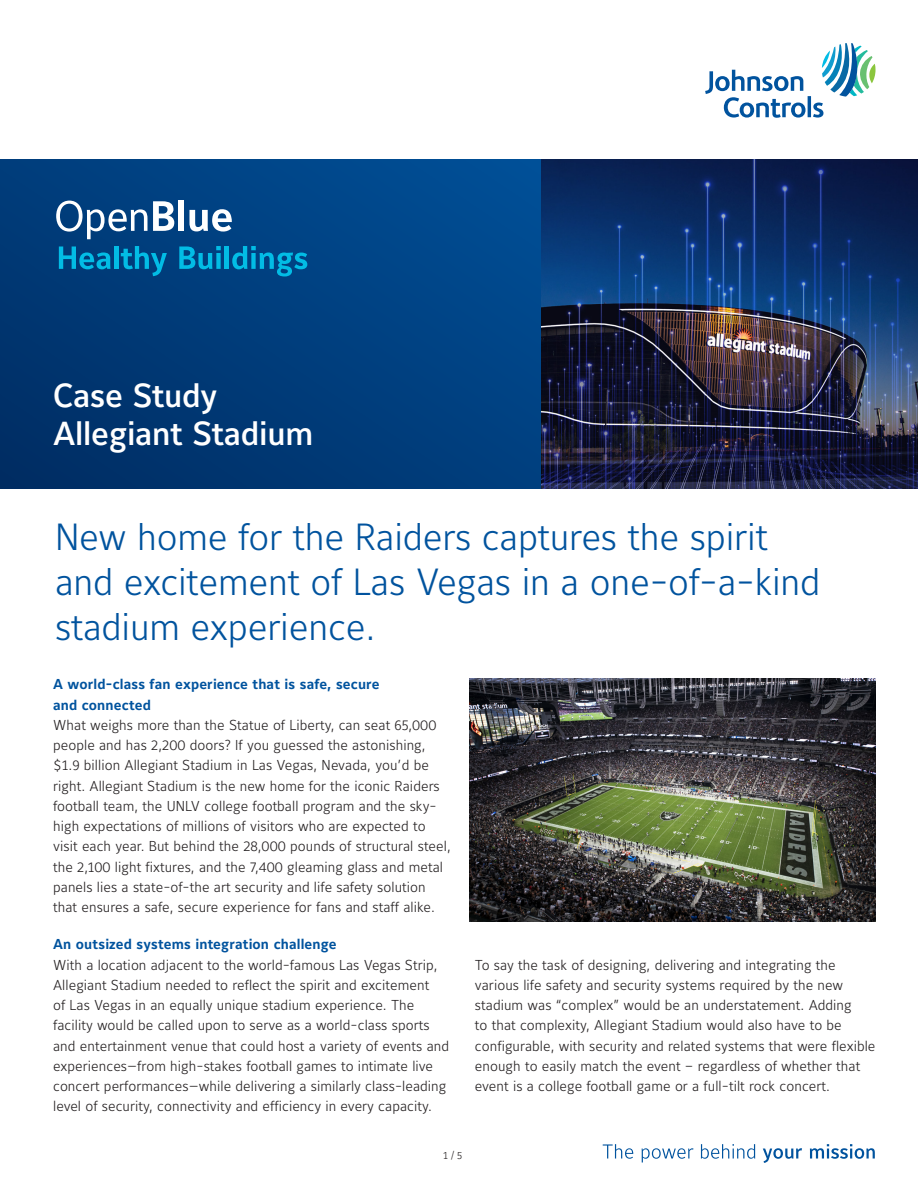
<style>
.page{position:relative;width:918px;height:1188px;background:#fff}
.page>*{position:absolute;margin:0;border:0;box-sizing:border-box;transform-origin:0 0}
._00_Title_-_Blue_25p{font:300 37.5px/45px "Maurea Jci Lf ML";letter-spacing:-.005em;color:#01539e}
.Cover_title__-_white{font:500 33px/37.5px "Maurea Jci Lf ML";letter-spacing:-.005em;color:#fff}
._01_Body_text_-_Blac{font:300 14.25px/20.2px "Maurea Jci Lf ML";letter-spacing:.005em;color:#231f20}
._02_Subtitle_level_2{font:700 14.25px/20.2px "Maurea Jci Lf ML";letter-spacing:.01em;color:#01539e}
.t1{font:300 10.5px "Maurea Jci Lf ML";color:#231f20}
</style>
<div class="page">
<img style="left:541px;top:159px;width:377px;height:329px">
<svg style="left:705px;top:43px;width:171px;height:75px"></svg>
<svg style="left:603px;top:1144px;width:272px;height:19px"></svg>
<div style="left:0;top:160px;width:541px;height:328px;background:linear-gradient(to right,#00346d,#00488c)"></div>
<img style="left:470px;top:679px;width:405px;height:243px">
<svg style="left:56px;top:201px;width:91px;height:38px"></svg>
<svg style="left:153px;top:201px;width:21px;height:30px"></svg>
<div style="left:179px;top:201px;width:5px;height:30px;background:#fff"></div>
<svg style="left:190px;top:209px;width:42px;height:23px"></svg>
<svg style="left:59px;top:246px;width:51px;height:23px"></svg>
<div style="left:114px;top:246px;width:5px;height:23px;background:#02bce5"></div>
<svg style="left:121px;top:246px;width:46px;height:30px"></svg>
<svg style="left:179px;top:246px;width:42px;height:23px"></svg>
<hr style="left:225px;top:246px;width:4px;height:23px;background:#02bce5">
<svg style="left:232px;top:246px;width:75px;height:30px;background:#006ca4"></svg>
<p class="Cover_title__-_white" style="left:53px;top:377px;width:262px">Case Study<br>Allegiant Stadium</p>
<p class="_00_Title_-_Blue_25p" style="left:55px;top:513px;width:767px">New home for the Raiders captures the spirit and excitement of Las Vegas in a one-of-a-kind stadium experience.</p>
<p class="_02_Subtitle_level_2" style="left:53px;top:674px;width:328px">A world-class fan experience that is safe, secure and connected</p>
<p class="_01_Body_text_-_Blac" style="left:53px;top:714px;width:399px">What weighs more than the Statue of Liberty, can seat 65,000 people and has 2,200 doors? If you guessed the astonishing, $1.9 billion Allegiant Stadium in Las Vegas, Nevada, you’d be right. Allegiant Stadium is the new home for the iconic Raiders football team, the UNLV college football program and the sky&shy;high expectations of millions of visitors who are expected to visit each year. But behind the 28,000 pounds of structural steel, the 2,100 light fixtures, and the 7,400 gleaming glass and metal panels lies a state-of-the art security and life safety solution that ensures a safe, secure experience for fans and staff alike.</p>
<p class="_02_Subtitle_level_2" style="left:53px;top:934px;width:285px">An outsized systems integration challenge</p>
<p class="_01_Body_text_-_Blac" style="left:53px;top:954px;width:398px">With a location adjacent to the world-famous Las Vegas Strip, Allegiant Stadium needed to reflect the spirit and excitement<br>of Las Vegas in an equally unique stadium experience. The facility would be called upon to serve as a world-class sports and entertainment venue that could host a variety of events and experiences—from high-stakes football games to intimate live concert performances—while delivering a similarly class-leading level of security, connectivity and efficiency in every capacity.</p>
<p class="_01_Body_text_-_Blac" style="left:475px;top:954px;width:402px">To say the task of designing, delivering and integrating the various life safety and security systems required by the new stadium was “complex” would be an understatement. Adding<br>to that complexity, Allegiant Stadium would also have to be configurable, with security and related systems that were flexible enough to easily match the event – regardless of whether that event is a college football game or a full-tilt rock concert.</p>
<p class="t1" style="left:443px;top:1149px;width:21px">1 / 5</p>
</div>
